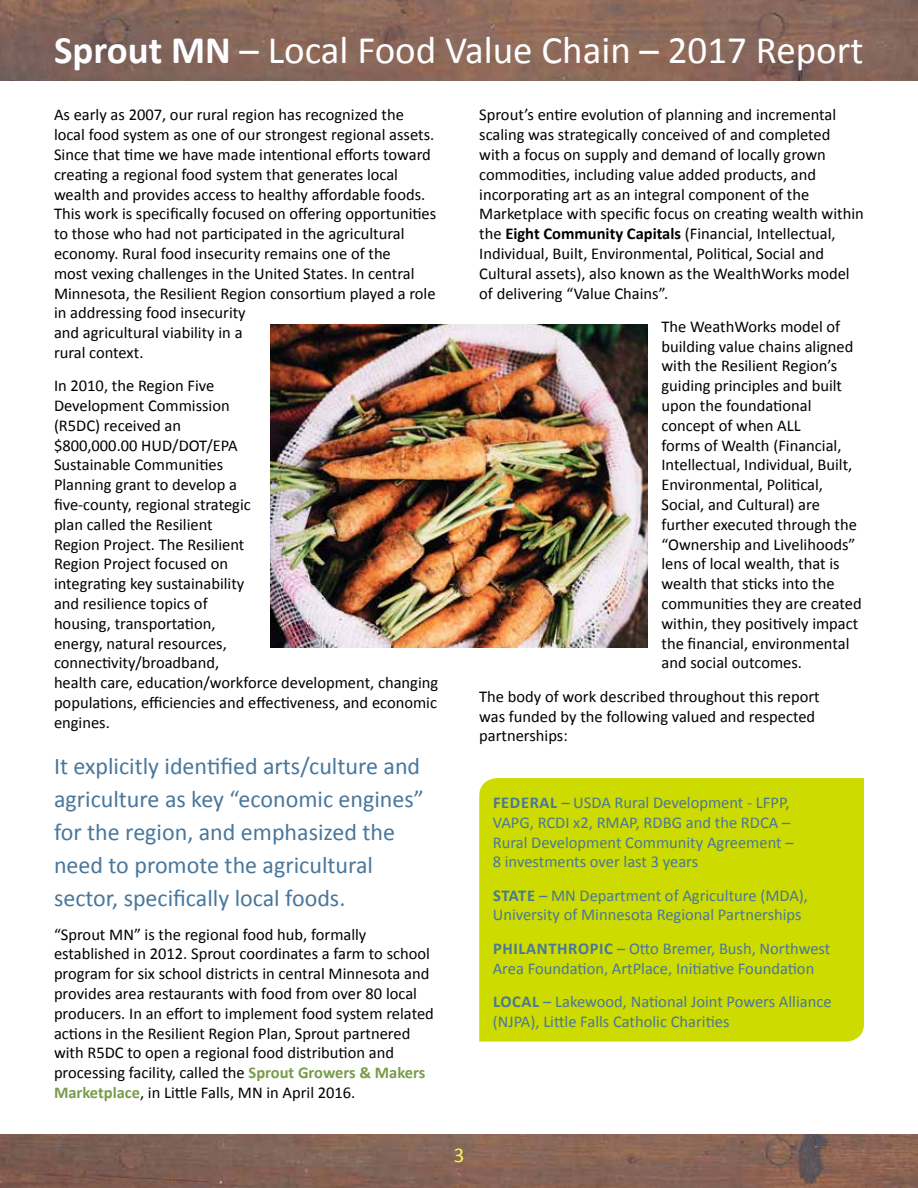
<style>
.page{position:relative;width:918px;height:1188px;background:#fff}
.page>*{position:absolute;margin:0;border:0;box-sizing:border-box;transform-origin:0 0}
.t1{font:39px "Calibri";color:#fff}
.t2{font:24px/33px "Calibri";color:#49779c}
.t3{font:21px "Calibri";color:#f7fb4b}
.t4{font:16.5px/19.8px "Calibri";color:#000}
.t5{font:16.5px/19.8px "Calibri";color:#49779c}
.s1{font-weight:700}
.s2{font-weight:700;color:#789c4a}
</style>
<div class="page">
<img style="left:0;top:0;width:918px;height:81px">
<img style="left:0;top:1134px;width:918px;height:54px">
<div style="left:479px;top:778px;width:385px;height:264px;background:#cddb00"></div>
<img style="left:270px;top:324px;width:378px;height:324px">
<h1 class="t1" style="left:54px;top:26px;width:811px"><span class="s1">Sprout MN</span> – Local Food Value Chain – 2017 Report</h1>
<p class="t4" style="left:54px;top:104px;width:384px">As early as 2007, our rural region has recognized the local food system as one of our strongest regional assets.<br>Since that time we have made intentional efforts toward creating a regional food system that generates local wealth and provides access to healthy affordable foods.<br>This work is specifically focused on offering opportunities to those who had not participated in the agricultural economy. Rural food insecurity remains one of the<br>most vexing challenges in the United States. In central Minnesota, the Resilient Region consortium played a role in addressing food insecurity<br>and agricultural viability in a<br>rural context.</p>
<p class="t4" style="left:54px;top:375px;width:386px">In 2010, the Region Five<br>Development Commission<br>(R5DC) received an<br>$800,000.00 HUD/DOT/EPA<br>Sustainable Communities<br>Planning grant to develop a<br>five-county, regional strategic<br>plan called the Resilient<br>Region Project. The Resilient<br>Region Project focused on<br>integrating key sustainability<br>and resilience topics of<br>housing, transportation,<br>energy, natural resources,<br>connectivity/broadband,<br>health care, education/workforce development, changing populations, efficiencies and effectiveness, and economic engines.</p>
<h2 class="t2" style="left:54px;top:749px;width:371px">It explicitly identified arts/culture and agriculture as key “economic engines” for the region, and emphasized the need to promote the agricultural sector, specifically local foods.</h2>
<p class="t4" style="left:54px;top:924px;width:381px">“Sprout MN” is the regional food hub, formally established in 2012. Sprout coordinates a farm to school program for six school districts in central Minnesota and provides area restaurants with food from over 80 local producers. In an effort to implement food system related actions in the Resilient Region Plan, Sprout partnered with R5DC to open a regional food distribution and processing facility, called the <span class="s2">Sprout Growers &amp; Makers Marketplace</span>, in Little Falls, MN in April 2016.</p>
<p class="t4" style="left:479px;top:104px;width:386px">Sprout’s entire evolution of planning and incremental scaling was strategically conceived of and completed with a focus on supply and demand of locally grown commodities, including value added products, and incorporating art as an integral component of the Marketplace with specific focus on creating wealth within the <span class="s1">Eight Community Capitals</span> (Financial, Intellectual, Individual, Built, Environmental, Political, Social and Cultural assets), also known as the WealthWorks model of delivering “Value Chains”.</p>
<p class="t4" style="left:661px;top:316px;width:202px">The WeathWorks model of building value chains aligned with the Resilient Region’s guiding principles and built upon the foundational concept of when ALL<br>forms of Wealth (Financial,<br>Intellectual, Individual, Built,<br>Environmental, Political,<br>Social, and Cultural) are further executed through the “Ownership and Livelihoods” lens of local wealth, that is wealth that sticks into the communities they are created within, they positively impact the financial, environmental and social outcomes.</p>
<p class="t4" style="left:479px;top:686px;width:342px">The body of work described throughout this report was funded by the following valued and respected partnerships:</p>
<p class="t5" style="left:493px;top:792px;width:302px"><span class="s1">FEDERAL</span> – USDA Rural Development - LFPP, VAPG, RCDI x2, RMAP, RDBG and the RDCA – Rural Development Community Agreement – 8 investments over last 3 years</p>
<p class="t5" style="left:493px;top:884px;width:317px"><span class="s1">STATE</span> – MN Department of Agriculture (MDA),<br>University of Minnesota Regional Partnerships</p>
<p class="t5" style="left:493px;top:938px;width:339px"><span class="s1">PHILANTHROPIC</span> – Otto Bremer, Bush, Northwest<br>Area Foundation, ArtPlace, Initiative Foundation</p>
<p class="t5" style="left:493px;top:991px;width:340px"><span class="s1">LOCAL</span> – Lakewood, National Joint Powers Alliance (NJPA), Little Falls Catholic Charities</p>
<p class="t3" style="left:454px;top:1142px;width:12px">3</p>
</div>
